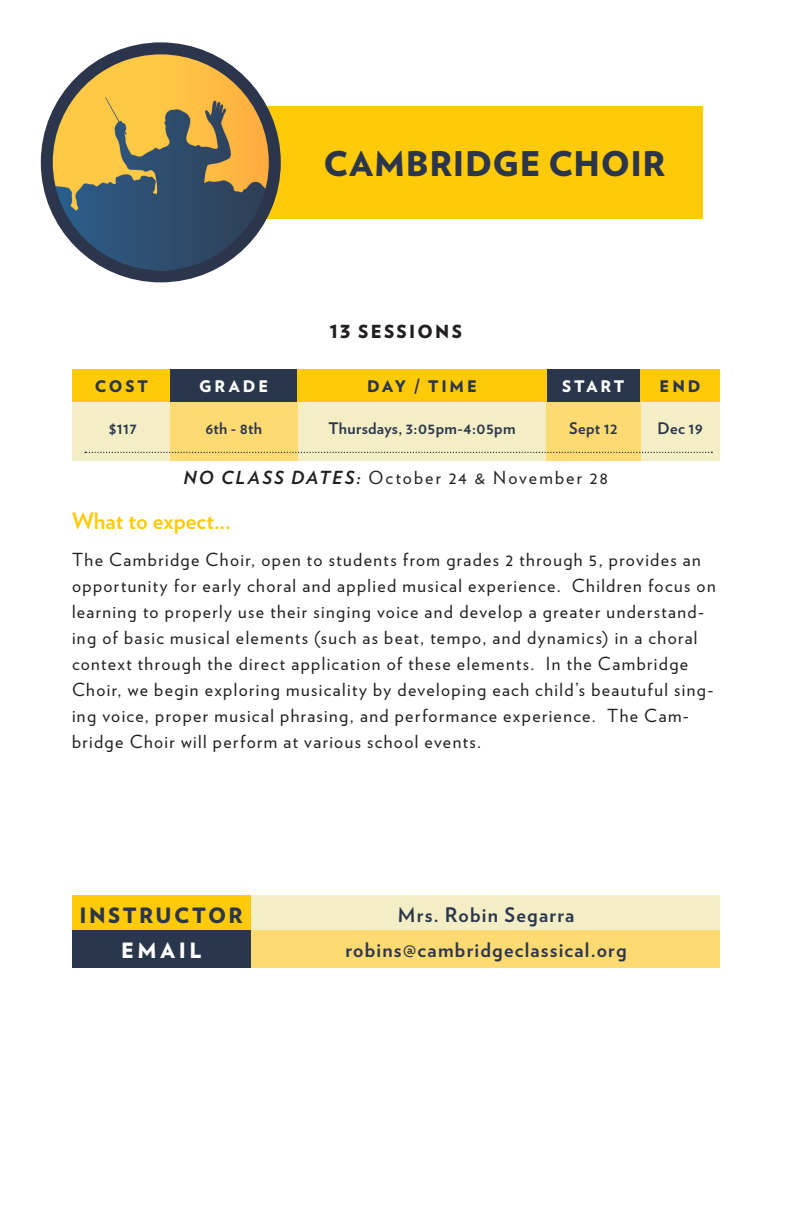
<style>
.page{position:relative;width:792px;height:1224px;background:#fff}
.page>*{position:absolute;margin:0;border:0;box-sizing:border-box;transform-origin:0 0}
.t1{font:900 34px "Verlag";letter-spacing:.02em;color:#2b364c}
.t2{font:700 22.6px "Verlag";color:#feca0a}
.t3{font:900 21px "Verlag";letter-spacing:.115em;color:#2b364c}
.t4{font:900 21px "Verlag";letter-spacing:.17em;color:#fff}
.t5{font:700 20px/35px "Verlag";letter-spacing:.06em;color:#2b364c;text-align:center}
.t6{font:18px/26px "Verlag";letter-spacing:.075em;color:#231f20}
.t7{font:18px "Verlag";letter-spacing:.115em;color:#231f20}
.t8{font:900 18px "Verlag";letter-spacing:.125em;color:#231f20}
.t9{font:700 16px "Verlag";letter-spacing:.02em;color:#2b364c}
.t10{font:900 16px "Verlag";letter-spacing:.18em;color:#2b364c}
.t11{font:900 16px "Verlag";letter-spacing:.185em;color:#fff}
.s1{font-weight:700;font-style:italic}
</style>
<div class="page">
<div style="left:225px;top:106px;width:478px;height:113px;background:#feca0a"></div>
<div style="left:41px;top:42px;width:240px;height:240px;background:#2b364c;border-radius:50%"></div>
<img style="left:53px;top:54px;width:216px;height:216px;border-radius:108px">
<div style="left:72px;top:370px;width:98px;height:91px;background:#f4eec6"></div>
<div style="left:297px;top:370px;width:250px;height:91px;background:#f4eec6"></div>
<div style="left:640px;top:370px;width:80px;height:91px;background:#f4eec6"></div>
<div style="left:170px;top:375px;width:127px;height:86px;background:#feda73"></div>
<div style="left:546px;top:375px;width:94px;height:86px;background:#feda73"></div>
<div style="left:170px;top:370px;width:127px;height:32px;background:#29364c"></div>
<div style="left:546px;top:370px;width:94px;height:32px;background:#29364c"></div>
<div style="left:72px;top:370px;width:98px;height:32px;background:#feca0a"></div>
<div style="left:297px;top:370px;width:250px;height:32px;background:#feca0a"></div>
<div style="left:640px;top:370px;width:80px;height:32px;background:#feca0a"></div>
<svg style="left:85px;top:452px;width:627px;height:1px"></svg>
<div style="left:250px;top:895px;width:470px;height:37px;background:#f4eec6"></div>
<div style="left:72px;top:895px;width:178px;height:37px;background:#feca0a"></div>
<div style="left:250px;top:931px;width:470px;height:37px;background:#feda73"></div>
<div style="left:72px;top:931px;width:178px;height:37px;background:#29364c"></div>
<h1 class="t1" style="left:323px;top:136px;width:344px">CAMBRIDGE CHOIR</h1>
<p class="t8" style="left:330px;top:317px;width:134px">13 SESSIONS</p>
<p class="t10" style="left:367px;top:373px;width:109px">DAY / TIME</p>
<p class="t10" style="left:660px;top:373px;width:42px">END</p>
<p class="t10" style="left:95px;top:373px;width:55px">COST</p>
<p class="t11" style="left:199px;top:373px;width:68px">GRADE</p>
<p class="t11" style="left:562px;top:373px;width:64px">START</p>
<p class="t9" style="left:109px;top:415px;width:29px">$117</p>
<p class="t9" style="left:205px;top:415px;width:58px">6th - 8th</p>
<p class="t9" style="left:328px;top:415px;width:189px">Thursdays, 3:05pm-4:05pm</p>
<p class="t9" style="left:569px;top:415px;width:50px">Sept 12</p>
<p class="t9" style="left:658px;top:415px;width:46px">Dec 19</p>
<p class="t7" style="left:183px;top:464px;width:426px"><span class="s1">NO CLASS DATES:</span> October 24 &amp; November 28</p>
<p class="t2" style="left:72px;top:503px;width:160px">What to expect...</p>
<p class="t6" style="left:72px;top:546px;width:645px">The Cambridge Choir, open to students from grades 2 through 5, provides an opportunity for early choral and applied musical experience. Children focus on learning to properly use their singing voice and develop a greater understand&shy;ing of basic musical elements (such as beat, tempo, and dynamics) in a choral context through the direct application of these elements. In the Cambridge Choir, we begin exploring musicality by developing each child’s beautuful sing&shy;ing voice, proper musical phrasing, and performance experience. The Cam&shy;bridge Choir will perform at various school events.</p>
<p class="t3" style="left:79px;top:898px;width:165px">I NSTRUCTOR</p>
<p class="t4" style="left:121px;top:933px;width:82px">EMAIL</p>
<p class="t5" style="left:345px;top:897px;width:283px">Mrs. Robin Segarra robins@cambridgeclassical.org</p>
</div>
